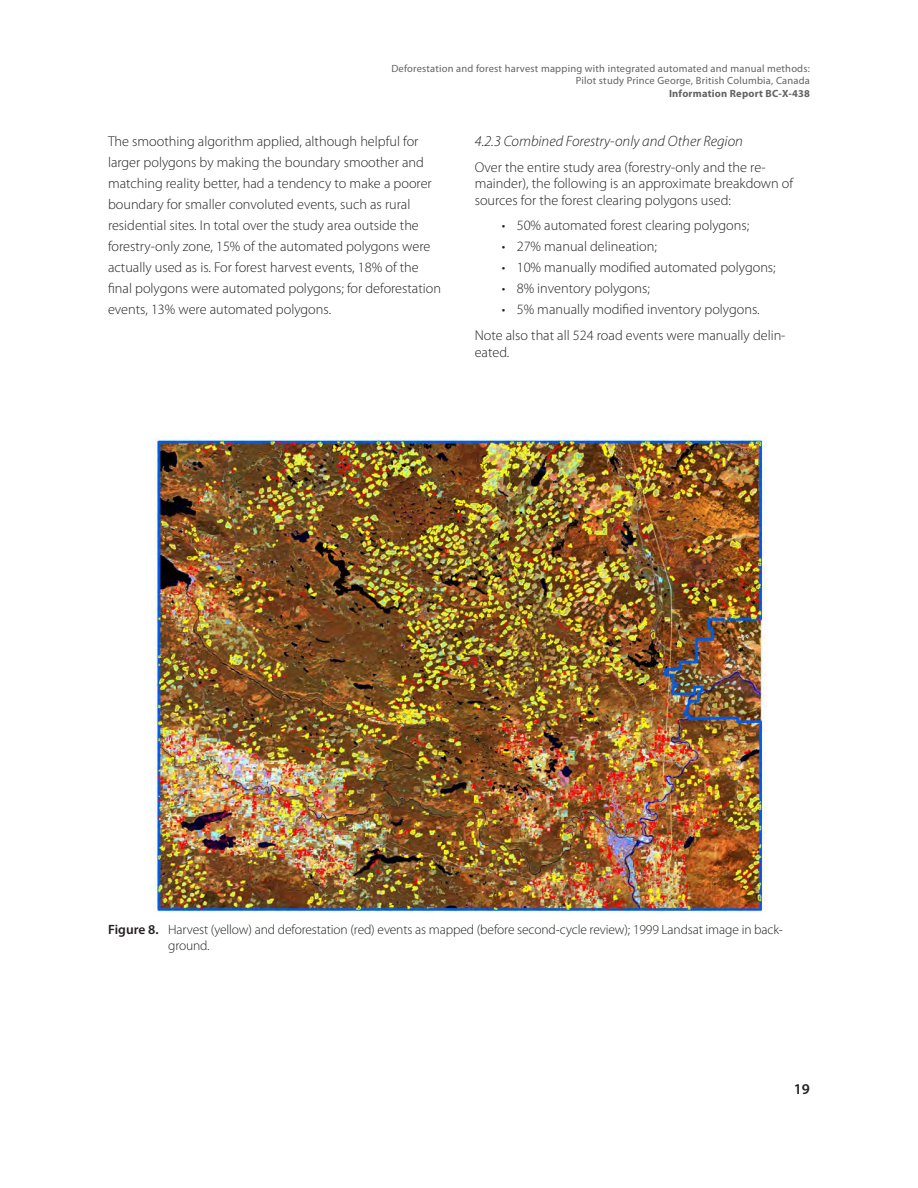
<style>
.page{position:relative;width:918px;height:1188px;background:#fff}
.page>*{position:absolute;margin:0;border:0;box-sizing:border-box;transform-origin:0 0}
.t1{font:italic 300 15px "Myriad Pro";color:#231f20}
.t2{font:600 15px "Myriad Pro";color:#231f20}
.t3{font:300 14.25px/21px "Myriad Pro";color:#231f20}
.t4{font:300 13.5px/16.2px "Myriad Pro";letter-spacing:-.01em;color:#231f20}
.t5{font:10.5px/12.6px "Myriad Pro";letter-spacing:.02em;color:#636366;text-align:right}
.t6{font:700 10.5px "Myriad Pro";letter-spacing:.02em;color:#636366}
.s1{font-weight:600}
</style>
<div class="page">
<img style="left:154px;top:436px;width:612px;height:477px">
<p class="t5" style="left:391px;top:62px;width:420px">Deforestation and forest harvest mapping with integrated automated and manual methods:<br>Pilot study Prince George, British Columbia, Canada</p>
<p class="t6" style="left:669px;top:86px;width:142px">Information Report BC-X-438</p>
<p class="t3" style="left:108px;top:130px;width:335px">The smoothing algorithm applied, although helpful for larger polygons by making the boundary smoother and matching reality better, had a tendency to make a poorer boundary for smaller convoluted events, such as rural residential sites. In total over the study area outside the forestry-only zone, 15% of the automated polygons were actually used as is. For forest harvest events, 18% of the final polygons were automated polygons; for deforestation events, 13% were automated polygons.</p>
<p class="t1" style="left:475px;top:132px;width:270px">4.2.3 Combined Forestry-only and Other Region</p>
<p class="t3" style="left:475px;top:159px;width:320px;line-height:16.5px">Over the entire study area (forestry-only and the re&shy;mainder), the following is an approximate breakdown of sources for the forest clearing polygons used:</p>
<p class="t3" style="left:502px;top:215px;width:249px">• 50% automated forest clearing polygons;</p>
<p class="t3" style="left:502px;top:236px;width:157px">• 27% manual delineation;</p>
<p class="t3" style="left:502px;top:257px;width:276px">• 10% manually modified automated polygons;</p>
<p class="t3" style="left:502px;top:278px;width:150px">• 8% inventory polygons;</p>
<p class="t3" style="left:502px;top:299px;width:260px">• 5% manually modified inventory polygons.</p>
<p class="t3" style="left:475px;top:326px;width:312px;line-height:17.1px">Note also that all 524 road events were manually delin&shy;eated.</p>
<p class="t4" style="left:168px;top:921px;width:616px;text-indent:-60px"><span class="s1">Figure 8.</span> Harvest (yellow) and deforestation (red) events as mapped (before second-cycle review); 1999 Landsat image in back&shy;ground.</p>
<p class="t2" style="left:794px;top:1080px;width:18px">19</p>
</div>
